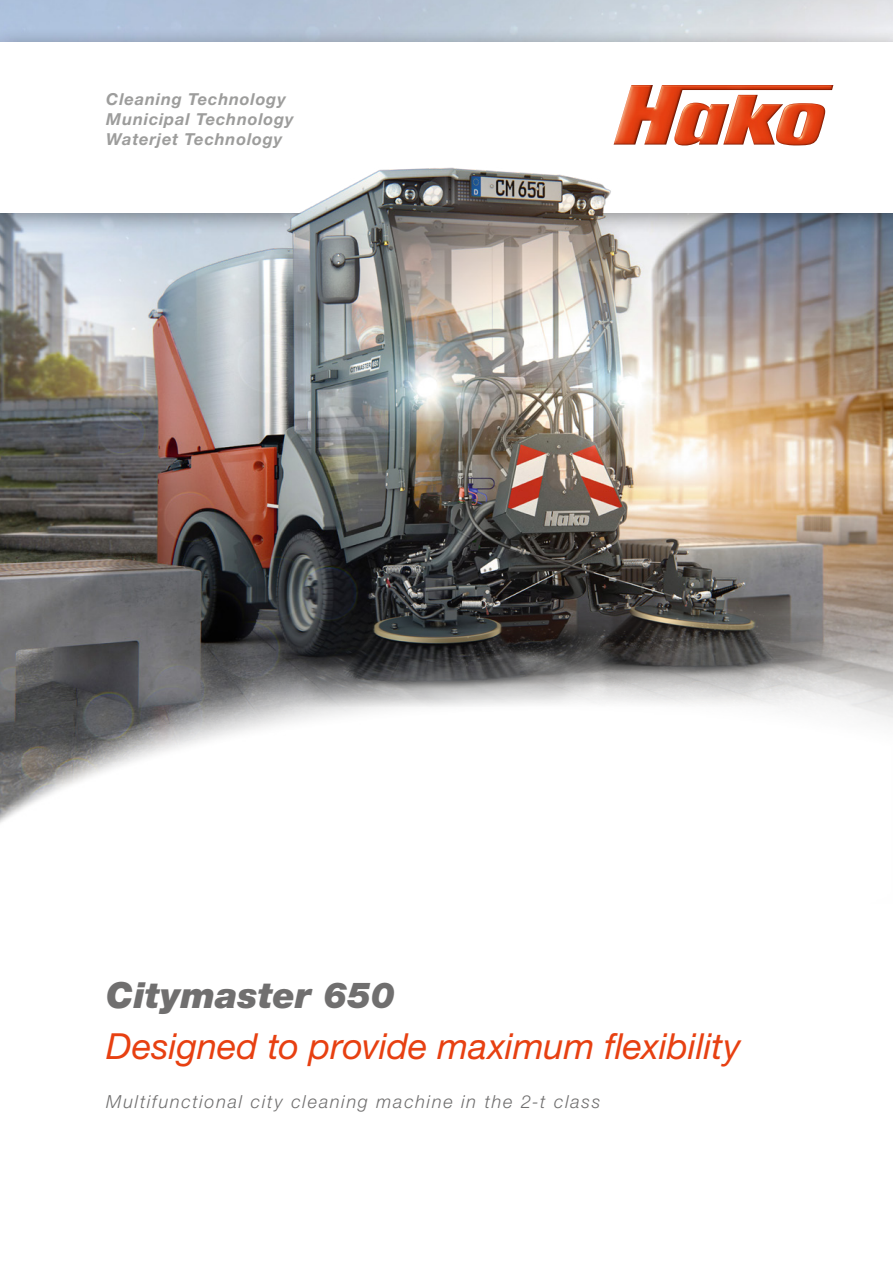
<style>
.page{position:relative;width:893px;height:1263px;background:#fff}
.page>*{position:absolute;margin:0;border:0;box-sizing:border-box;transform-origin:0 0}
.t1{font:italic 36px "Helvetica Neue LT Std";letter-spacing:-.005em;color:#e74011}
.t2{font:italic 900 36px "Helvetica Neue LT Std";color:#706f6f}
.t3{font:italic 300 18px "Helvetica Neue LT Std";letter-spacing:.1em;color:#706f6f}
.t4{font:italic 700 16.5px/19.8px "Helvetica Neue LT Std";letter-spacing:.05em;color:#9d9d9c}
</style>
<div class="page">
<img style="left:0;top:236px;width:893px;height:352px">
<svg style="left:0;top:0;width:893px;height:28px;background:#c1ccdb"></svg>
<img style="left:0;top:588px;width:893px;height:235px">
<img style="left:274px;top:604px;width:544px;height:103px">
<div style="left:0;top:28px;width:893px;height:208px;background:#000;opacity:.4"></div>
<div style="left:0;top:43px;width:893px;height:170px;background:#fff"></div>
<img style="left:614px;top:85px;width:219px;height:60px">
<img style="left:122px;top:145px;width:696px;height:267px">
<p class="t4" style="left:106px;top:89px;width:189px">Cleaning Technology<br>Municipal Technology<br>Waterjet Technology</p>
<h1 class="t2" style="left:106px;top:973px;width:290px">Citymaster 650</h1>
<h1 class="t1" style="left:106px;top:1024px;width:636px">Designed to provide maximum flexibility</h1>
<p class="t3" style="left:106px;top:1090px;width:496px">Multifunctional city cleaning machine in the 2-t class</p>
</div>
